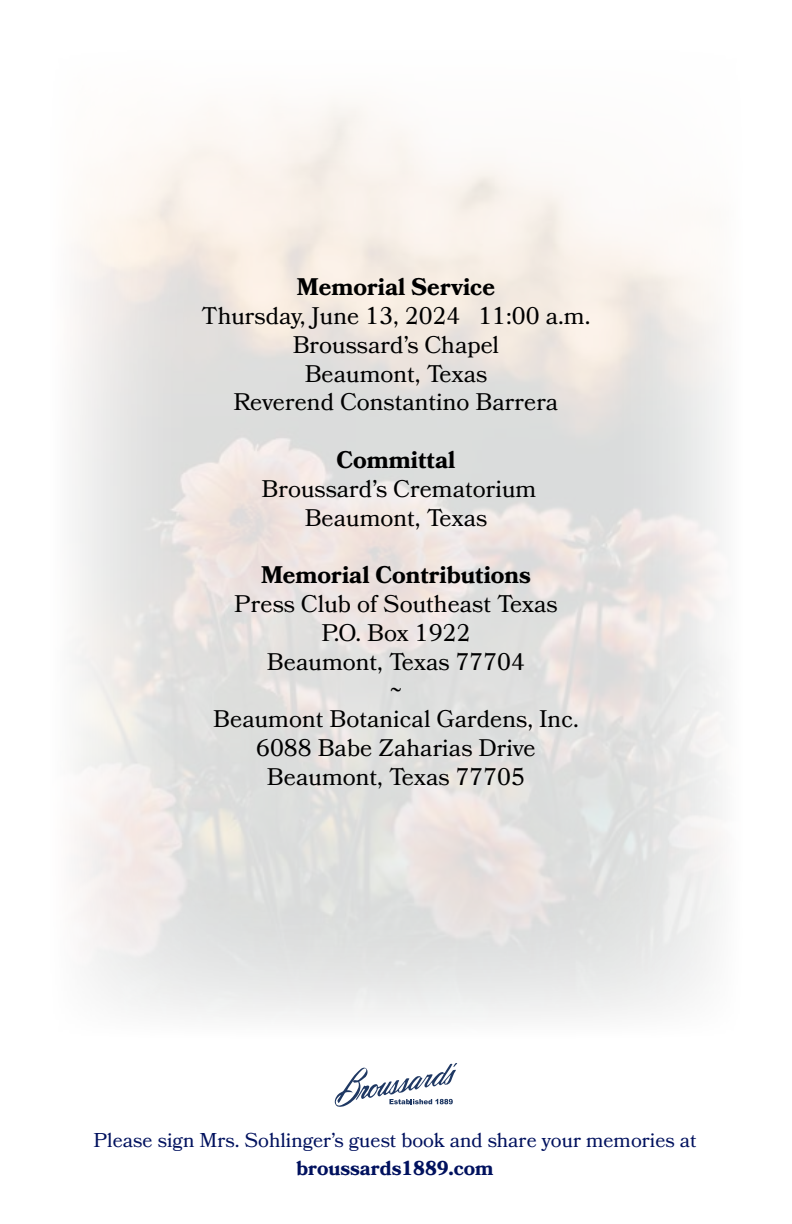
<style>
.page{position:relative;width:792px;height:1224px;background:#fff}
.page>*{position:absolute;margin:0;border:0;box-sizing:border-box;transform-origin:0 0}
.t1{font:24px/28.8px "Bookmania";color:#000;text-align:center}
.t2{font:700 24px "Bookmania";color:#000}
.t3{font:20px "Bookmania";color:#00115e}
.t4{font:700 20px "Bookmania";color:#00115e}
</style>
<div class="page">
<svg style="left:335px;top:1063px;width:122px;height:44px"></svg>
<p class="t2" style="left:297px;top:273px;width:200px">Memorial Service</p>
<p class="t1" style="left:202px;top:301px;width:390px">Thursday, June 13, 2024 11:00 a.m.<br>Broussard’s Chapel<br>Beaumont, Texas<br>Reverend Constantino Barrera</p>
<p class="t2" style="left:337px;top:446px;width:120px">Committal</p>
<p class="t1" style="left:262px;top:474px;width:276px">Broussard’s Crematorium<br>Beaumont, Texas</p>
<p class="t2" style="left:261px;top:561px;width:271px">Memorial Contributions</p>
<p class="t1" style="left:213px;top:589px;width:367px">Press Club of Southeast Texas<br>P.O. Box 1922<br>Beaumont, Texas 77704<br>~<br>Beaumont Botanical Gardens, Inc.<br>6088 Babe Zaharias Drive<br>Beaumont, Texas 77705</p>
<p class="t3" style="left:93px;top:1128px;width:605px">Please sign Mrs. Sohlinger’s guest book and share your memories at</p>
<p class="t4" style="left:296px;top:1156px;width:199px">broussards1889.com</p>
</div>
